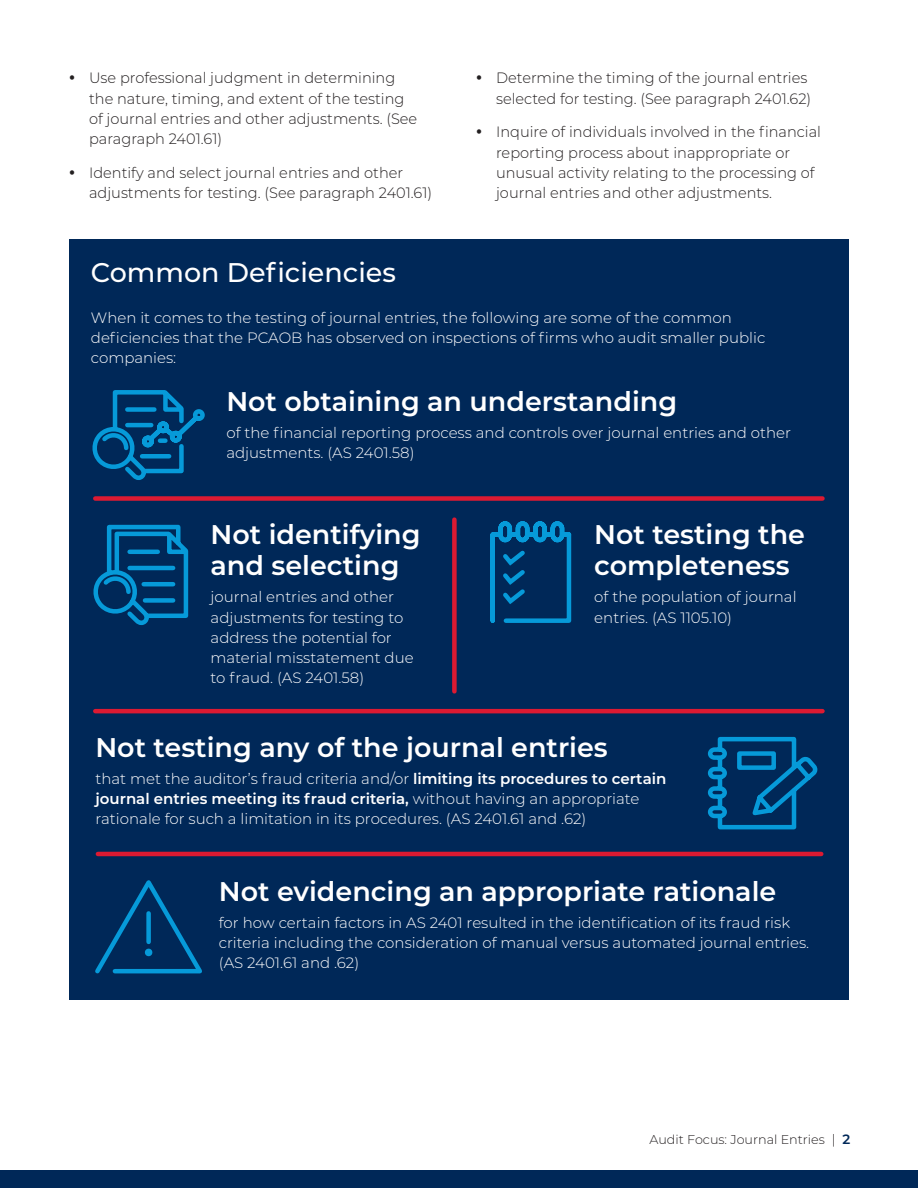
<style>
.page{position:relative;width:918px;height:1188px;background:#fff}
.page>*{position:absolute;margin:0;border:0;box-sizing:border-box;transform-origin:0 0}
.Call_Out_Body_Copy{font:600 27px/31.5px "Montserrat";color:#fff}
.Call_Out_Header{font:500 27px "Montserrat";color:#fff}
.Call_Out_Body_Copy-2{font:300 15px/20.2px "Montserrat";color:#fff}
.t1{font:300 15px/20.2px "Montserrat";color:#231f20}
.t2{font:300 12.75px "Montserrat";color:#231f20}
.s1{font-weight:600}
.s2{font-size:13.5px}
.s3{font-weight:600;font-size:13.5px;color:#002858}
</style>
<div class="page">
<div style="left:0;top:1170px;width:918px;height:18px;background:#002858"></div>
<div style="left:69px;top:239px;width:780px;height:761px;background:#002858"></div>
<hr style="left:95px;top:709px;width:728px;height:4px;background:#dc1a32">
<div style="left:452px;top:520px;width:5px;height:171px;background:#dc1a32"></div>
<hr style="left:98px;top:852px;width:723px;height:4px;background:#dc1a32">
<div style="left:95px;top:496px;width:728px;height:5px;background:#dc1a32"></div>
<svg style="left:92px;top:390px;width:110px;height:90px"></svg>
<div style="left:193px;top:409px;width:12px;height:12px;border:4px solid #069ad9;border-radius:50%"></div>
<svg style="left:707px;top:736px;width:111px;height:94px"></svg>
<svg style="left:490px;top:521px;width:82px;height:102px"></svg>
<svg style="left:95px;top:880px;width:107px;height:94px"></svg>
<div style="left:145px;top:949px;width:7px;height:7px;background:#069ad9;border-radius:50%"></div>
<div style="left:146px;top:913px;width:5px;height:29px;background:#069ad9"></div>
<svg style="left:93px;top:524px;width:96px;height:101px"></svg>
<p class="t1" style="left:89px;top:67px;width:330px">Use professional judgment in determining the nature, timing, and extent of the testing of journal entries and other adjustments. (See paragraph 2401.61)</p>
<p class="t1" style="left:89px;top:162px;width:345px">Identify and select journal entries and other adjustments for testing. (See paragraph 2401.61)</p>
<p class="t1" style="left:496px;top:67px;width:317px">Determine the timing of the journal entries selected for testing. (See paragraph 2401.62)</p>
<p class="t1" style="left:496px;top:121px;width:326px">Inquire of individuals involved in the financial reporting process about inappropriate or unusual activity relating to the processing of journal entries and other adjustments.</p>
<p class="Call_Out_Header" style="left:91px;top:253px;width:307px">Common Deficiencies</p>
<p class="Call_Out_Body_Copy-2" style="left:91px;top:307px;width:676px">When it comes to the testing of journal entries, the following are some of the common deficiencies that the PCAOB has observed on inspections of firms who audit smaller public companies:</p>
<p class="Call_Out_Body_Copy" style="left:226px;top:384px;width:452px">Not obtaining an understanding</p>
<p class="Call_Out_Body_Copy-2" style="left:226px;top:422px;width:566px">of the financial reporting process and controls over journal entries and other adjustments. (AS 2401.58)</p>
<p class="Call_Out_Body_Copy" style="left:211px;top:517px;width:212px">Not identifying and selecting</p>
<p class="Call_Out_Body_Copy-2" style="left:211px;top:587px;width:205px">journal entries and other adjustments for testing to address the potential for material misstatement due to fraud. (AS 2401.58)</p>
<p class="Call_Out_Body_Copy" style="left:594px;top:517px;width:212px">Not testing the completeness</p>
<p class="Call_Out_Body_Copy-2" style="left:594px;top:587px;width:204px">of the population of journal entries. (AS 1105.10)</p>
<p class="Call_Out_Body_Copy" style="left:95px;top:730px;width:514px">Not testing any of the journal entries</p>
<p class="Call_Out_Body_Copy-2" style="left:95px;top:768px;width:572px">that met the auditor’s fraud criteria and/or <span class="s1">limiting its procedures to certain journal entries meeting its fraud criteria,</span> without having an appropriate rationale for such a limitation in its procedures. (AS 2401.61 and .62)</p>
<p class="Call_Out_Body_Copy" style="left:219px;top:874px;width:559px">Not evidencing an appropriate rationale</p>
<p class="Call_Out_Body_Copy-2" style="left:219px;top:912px;width:592px">for how certain factors in AS 2401 resulted in the identification of its fraud risk criteria including the consideration of manual versus automated journal entries. (AS 2401.61 and .62)</p>
<p class="t2" style="left:650px;top:1131px;width:202px">Audit Focus: Journal Entries <span class="s2">|</span> <span class="s3">2</span></p>
</div>
